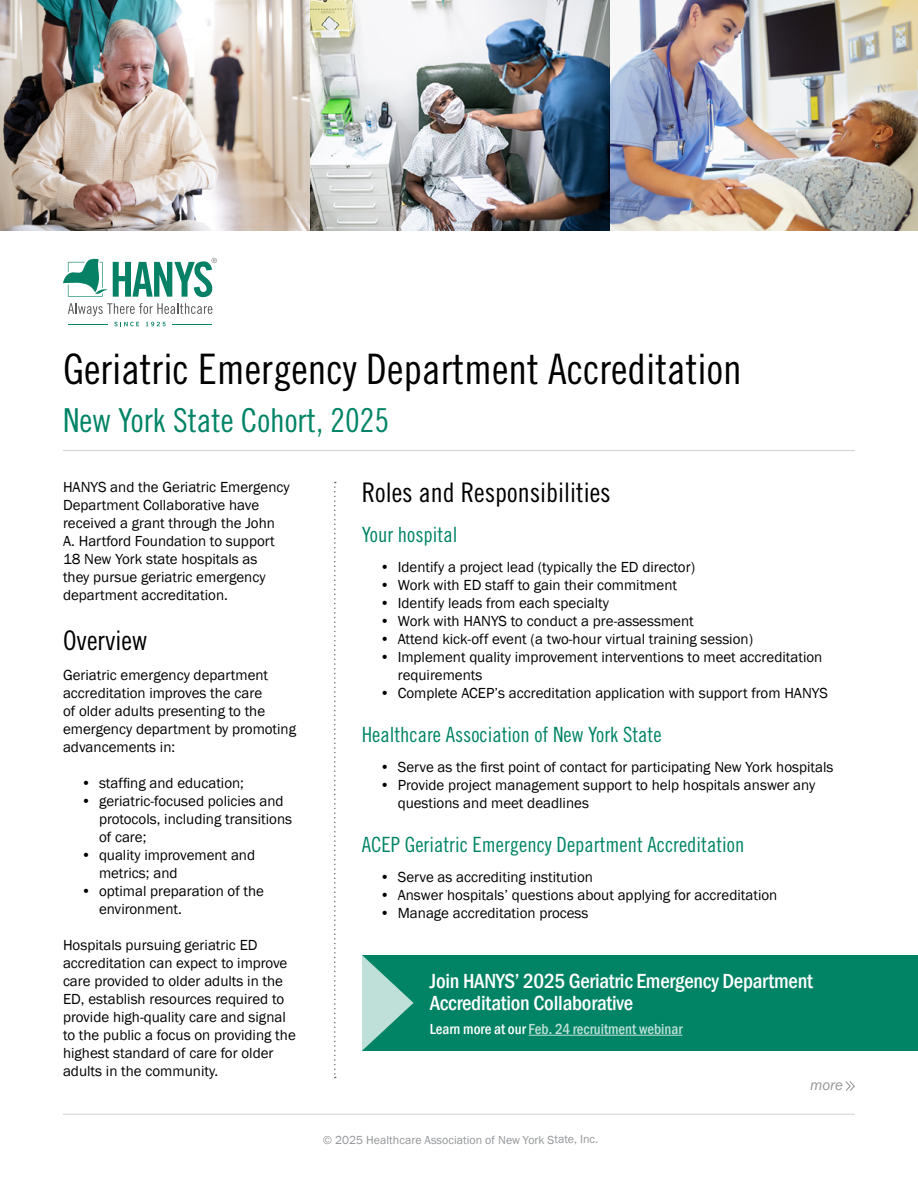
<style>
.page{position:relative;width:918px;height:1188px;background:#fff}
.page>*{position:absolute;margin:0;border:0;box-sizing:border-box;transform-origin:0 0}
.t1{font:42px "Trade Gothic LT Std Cn 18";color:#000}
.t2{font:33px "Trade Gothic LT Std Cn 18";color:#008465}
.t3{font:27px "Trade Gothic LT Std Cn 18";color:#000}
.t4{font:21px "Trade Gothic LT Std Cn 18";color:#008465}
.t5{font:500 condensed 21px/22.5px "Franklin Gothic";letter-spacing:-.01em;color:#fff}
.t6{font:15px/18px "Franklin Gothic";color:#000}
.t7{font:500 condensed 15px "Franklin Gothic";color:#bfe0d8}
.t8{font:italic 15px "Franklin Gothic";color:#939598}
.t9{font:12px "Franklin Gothic";letter-spacing:-.005em;color:#939598}
.s1{color:#fff}
</style>
<div class="page">
<hr style="left:63px;top:1114px;width:792px;height:1px;background:#d1d3d4">
<img style="left:310px;top:0;width:300px;height:230px">
<hr style="left:63px;top:450px;width:792px;height:1px;background:#d1d3d4">
<svg style="left:68px;top:303px;width:144px;height:13px"></svg>
<svg style="left:63px;top:258px;width:154px;height:39px"></svg>
<svg style="left:114px;top:322px;width:25px;height:4px"></svg>
<svg style="left:146px;top:322px;width:20px;height:4px"></svg>
<hr style="left:68px;top:324px;width:40px;height:1px;background:#078165">
<hr style="left:172px;top:324px;width:40px;height:1px;background:#078165">
<svg style="left:334px;top:482px;width:2px;height:596px"></svg>
<svg style="left:845px;top:1081px;width:10px;height:10px"></svg>
<img style="left:0;top:0;width:310px;height:230px">
<img style="left:610px;top:0;width:308px;height:230px">
<div style="left:362px;top:956px;width:556px;height:95px;background:#008465"></div>
<hr style="left:529px;top:1035px;width:153px;height:1px;background:#bfe0d8">
<svg style="left:362px;top:955px;width:52px;height:96px"></svg>
<h1 class="t1" style="left:63px;top:344px;width:680px">Geriatric Emergency Department Accreditation</h1>
<h2 class="t2" style="left:63px;top:401px;width:328px">New York State Cohort, 2025</h2>
<p class="t6" style="left:63px;top:478px;width:228px">HANYS and the Geriatric Emergency<br>Department Collaborative have received a grant through the John<br>A. Hartford Foundation to support<br>18 New York state hospitals as<br>they pursue geriatric emergency department accreditation.</p>
<h3 class="t3" style="left:63px;top:624px;width:86px">Overview</h3>
<p class="t6" style="left:63px;top:666px;width:235px">Geriatric emergency department accreditation improves the care<br>of older adults presenting to the emergency department by promoting advancements in:</p>
<p class="t6" style="left:81px;top:774px;width:165px">• staffing and education;</p>
<p class="t6" style="left:99px;top:792px;width:195px;text-indent:-18px">• geriatric-focused policies and protocols, including transitions of care;</p>
<p class="t6" style="left:99px;top:846px;width:158px;text-indent:-18px">• quality improvement and metrics; and</p>
<p class="t6" style="left:99px;top:882px;width:167px;text-indent:-18px">• optimal preparation of the environment.</p>
<p class="t6" style="left:63px;top:936px;width:234px">Hospitals pursuing geriatric ED accreditation can expect to improve care provided to older adults in the ED, establish resources required to provide high-quality care and signal to the public a focus on providing the highest standard of care for older adults in the community.</p>
<h3 class="t3" style="left:362px;top:476px;width:250px">Roles and Responsibilities</h3>
<h3 class="t4" style="left:362px;top:522px;width:97px">Your hospital</h3>
<p class="t6" style="left:380px;top:558px;width:317px">• Identify a project lead (typically the ED director)</p>
<p class="t6" style="left:380px;top:576px;width:299px">• Work with ED staff to gain their commitment</p>
<p class="t6" style="left:380px;top:594px;width:231px">• Identify leads from each specialty</p>
<p class="t6" style="left:380px;top:612px;width:316px">• Work with HANYS to conduct a pre-assessment</p>
<p class="t6" style="left:380px;top:630px;width:375px">• Attend kick-off event (a two-hour virtual training session)</p>
<p class="t6" style="left:398px;top:648px;width:426px;text-indent:-18px">• Implement quality improvement interventions to meet accreditation requirements</p>
<p class="t6" style="left:380px;top:684px;width:450px">• Complete ACEP’s accreditation application with support from HANYS</p>
<h3 class="t4" style="left:362px;top:722px;width:301px">Healthcare Association of New York State</h3>
<p class="t6" style="left:380px;top:758px;width:455px">• Serve as the first point of contact for participating New York hospitals</p>
<p class="t6" style="left:398px;top:776px;width:419px;text-indent:-18px">• Provide project management support to help hospitals answer any questions and meet deadlines</p>
<h3 class="t4" style="left:362px;top:832px;width:384px">ACEP Geriatric Emergency Department Accreditation</h3>
<p class="t6" style="left:380px;top:868px;width:215px">• Serve as accrediting institution</p>
<p class="t6" style="left:380px;top:886px;width:399px">• Answer hospitals’ questions about applying for accreditation</p>
<p class="t6" style="left:380px;top:904px;width:210px">• Manage accreditation process</p>
<h3 class="t5" style="left:430px;top:969px;width:385px">Join HANYS’ 2025 Geriatric Emergency Department<br>Accreditation Collaborative</h3>
<p class="t7" style="left:430px;top:1019px;width:254px"><span class="s1">Learn more at our</span> Feb. 24 recruitment webinar</p>
<p class="t9" style="left:323px;top:1132px;width:277px">© 2025 Healthcare Association of New York State, Inc.</p>
<p class="t8" style="left:810px;top:1076px;width:34px">more</p>
</div>
